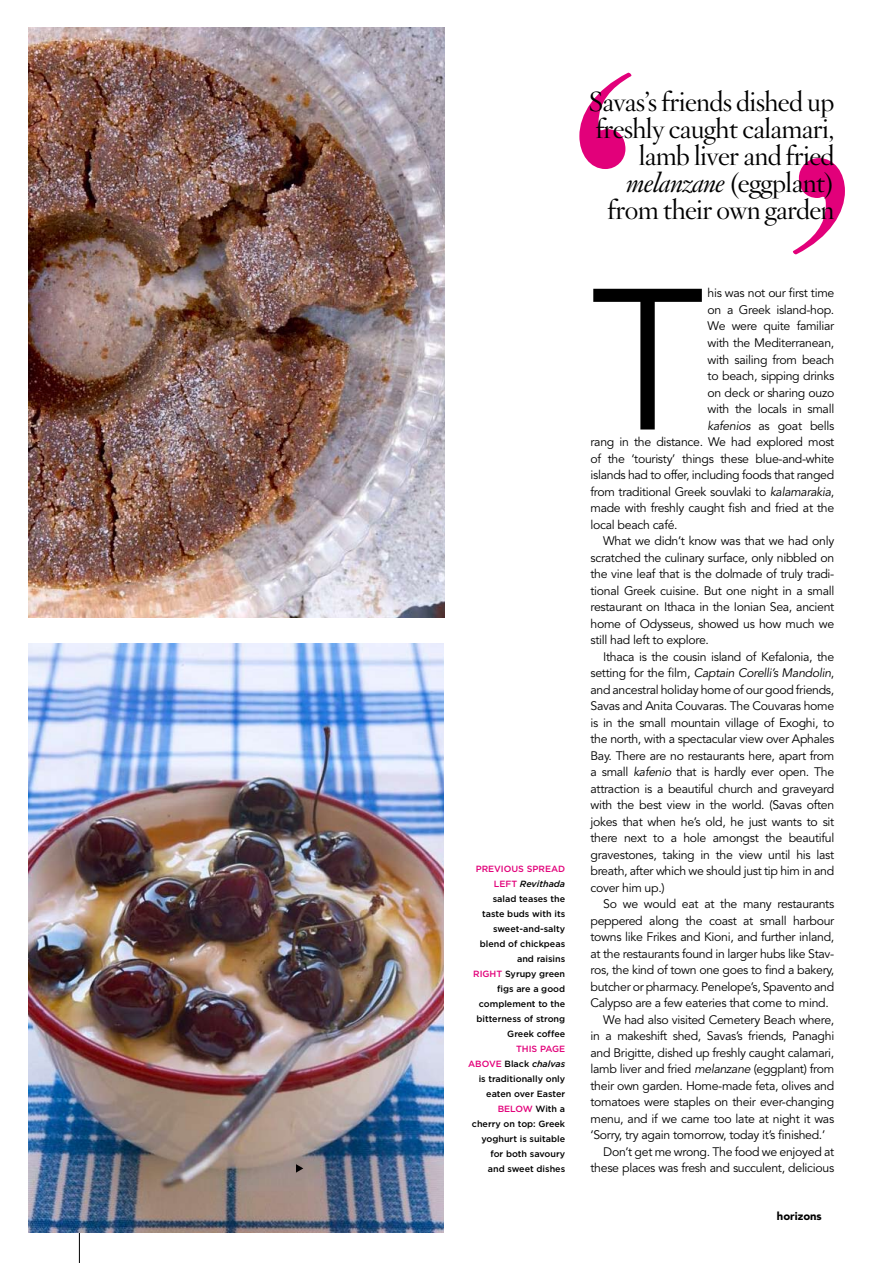
<style>
.page{position:relative;width:893px;height:1263px;background:#fff}
.page>*{position:absolute;margin:0;border:0;box-sizing:border-box;transform-origin:0 0}
.t1{font:198.75px "Avenir LT Std";color:#000}
.t2{font:27px/27px "Hoefler Titling HTF Lt Roman";letter-spacing:-.02em;color:#000;text-align:right}
.t3{font:12.3px "Avenir LT Std";letter-spacing:-.025em;color:#000}
.t4{font:italic 12.3px "Avenir LT Std";letter-spacing:-.025em;color:#000}
.t5{font:900 11.25px "Avenir LT Std";color:#000}
.t6{font:500 9px/15px "Gotham";color:#000;text-align:right}
.t7{font:500 9px "Gotham";color:#e2007a}
.s1{font-family:"Hoefler Titling HTF Lt";font-style:italic}
.s2{color:#e2007a}
.s3{font-style:italic}
.s4{font-style:normal}
</style>
<div class="page">
<svg style="left:793px;top:158px;width:52px;height:97px"></svg>
<svg style="left:579px;top:72px;width:53px;height:97px"></svg>
<hr style="left:79px;top:1212px;width:1px;height:51px;background:#000">
<img style="left:29px;top:28px;width:415px;height:590px">
<img style="left:29px;top:643px;width:414px;height:590px">
<svg style="left:296px;top:1164px;width:7px;height:8px"></svg>
<h2 class="t2" style="left:588px;top:88px;width:248px">Savas’s friends dished up freshly caught calamari, lamb liver and fried <span class="s1">melanzane</span> (eggplant) from their own garden</h2>
<p class="t6" style="left:473px;top:861px;width:93px"><span class="s2">Previous spread left</span> <span class="s3">Revithada </span>salad teases the taste buds with its sweet-and-salty blend of chickpeas and raisins<br><span class="s2">right</span> Syrupy green figs are a good complement to the bitterness of strong<br>Greek coffee</p>
<p class="t7" style="left:516px;top:1043px;width:51px">this page</p>
<p class="t7" style="left:468px;top:1058px;width:21px">ABOVE</p>
<p class="t6" style="left:479px;top:1056px;width:88px">Black <span class="s3">chalvas<br></span>is traditionally only eaten over Easter</p>
<p class="t7" style="left:498px;top:1103px;width:14px">BELO</p>
<p class="t6" style="left:472px;top:1101px;width:95px"><span class="s2">W</span> With a<br>cherry on top: Greek yoghurt is suitable for both savoury and sweet dishes</p>
<h1 class="t1" style="left:590px;top:247px;width:116px">T</h1>
<p class="t3" style="left:708px;top:286px;width:128px">his was not our first time</p>
<p class="t3" style="left:708px;top:303px;width:128px">on a Greek island-hop.</p>
<p class="t3" style="left:708px;top:319px;width:128px">We were quite familiar</p>
<p class="t3" style="left:708px;top:336px;width:128px">with the Mediterranean,</p>
<p class="t3" style="left:708px;top:352px;width:128px">with sailing from beach</p>
<p class="t3" style="left:708px;top:369px;width:128px">to beach, sipping drinks</p>
<p class="t3" style="left:708px;top:385px;width:128px">on deck or sharing ouzo</p>
<p class="t3" style="left:708px;top:402px;width:128px">with the locals in small</p>
<p class="t3" style="left:708px;top:418px;width:128px"><span class="s3">kafenios</span> as goat bells</p>
<p class="t3" style="left:590px;top:435px;width:245px">rang in the distance. We had explored most</p>
<p class="t3" style="left:590px;top:451px;width:245px">of the ‘touristy’ things these blue-and-white</p>
<p class="t3" style="left:590px;top:468px;width:245px">islands had to offer, including foods that ranged</p>
<p class="t3" style="left:590px;top:484px;width:245px">from traditional Greek souvlaki to <span class="s3">kalamarakia</span>,</p>
<p class="t3" style="left:590px;top:501px;width:245px">made with freshly caught fish and fried at the</p>
<p class="t3" style="left:590px;top:517px;width:89px">local beach café.</p>
<p class="t3" style="left:603px;top:534px;width:233px">What we didn’t know was that we had only</p>
<p class="t3" style="left:590px;top:550px;width:245px">scratched the culinary surface, only nibbled on</p>
<p class="t3" style="left:590px;top:567px;width:245px">the vine leaf that is the dolmade of truly tradi-</p>
<p class="t3" style="left:590px;top:583px;width:245px">tional Greek cuisine. But one night in a small</p>
<p class="t3" style="left:590px;top:600px;width:245px">restaurant on Ithaca in the Ionian Sea, ancient</p>
<p class="t3" style="left:590px;top:616px;width:245px">home of Odysseus, showed us how much we</p>
<p class="t3" style="left:590px;top:633px;width:120px">still had left to explore.</p>
<p class="t3" style="left:603px;top:649px;width:233px">Ithaca is the cousin island of Kefalonia, the</p>
<p class="t4" style="left:590px;top:666px;width:245px"><span class="s4">setting for the film,</span> Captain Corelli’s Mandolin<span class="s4">,</span></p>
<p class="t3" style="left:590px;top:682px;width:245px">and ancestral holiday home of our good friends,</p>
<p class="t3" style="left:590px;top:699px;width:245px">Savas and Anita Couvaras. The Couvaras home</p>
<p class="t3" style="left:590px;top:715px;width:245px">is in the small mountain village of Exoghi, to</p>
<p class="t3" style="left:590px;top:732px;width:245px">the north, with a spectacular view over Aphales</p>
<p class="t3" style="left:590px;top:748px;width:245px">Bay. There are no restaurants here, apart from</p>
<p class="t3" style="left:590px;top:765px;width:245px">a small <span class="s3">kafenio</span> that is hardly ever open. The</p>
<p class="t3" style="left:590px;top:781px;width:245px">attraction is a beautiful church and graveyard</p>
<p class="t3" style="left:590px;top:798px;width:245px">with the best view in the world. (Savas often</p>
<p class="t3" style="left:590px;top:814px;width:245px">jokes that when he’s old, he just wants to sit</p>
<p class="t3" style="left:590px;top:831px;width:245px">there next to a hole amongst the beautiful</p>
<p class="t3" style="left:590px;top:847px;width:245px">gravestones, taking in the view until his last</p>
<p class="t3" style="left:590px;top:864px;width:245px">breath, after which we should just tip him in and</p>
<p class="t3" style="left:590px;top:880px;width:76px">cover him up.)</p>
<p class="t3" style="left:603px;top:897px;width:233px">So we would eat at the many restaurants</p>
<p class="t3" style="left:590px;top:913px;width:245px">peppered along the coast at small harbour</p>
<p class="t3" style="left:590px;top:930px;width:245px">towns like Frikes and Kioni, and further inland,</p>
<p class="t3" style="left:590px;top:946px;width:245px">at the restaurants found in larger hubs like Stav-</p>
<p class="t3" style="left:590px;top:963px;width:245px">ros, the kind of town one goes to find a bakery,</p>
<p class="t3" style="left:590px;top:979px;width:245px">butcher or pharmacy. Penelope’s, Spavento and</p>
<p class="t3" style="left:590px;top:996px;width:240px">Calypso are a few eateries that come to mind.</p>
<p class="t3" style="left:603px;top:1012px;width:233px">We had also visited Cemetery Beach where,</p>
<p class="t3" style="left:590px;top:1029px;width:245px">in a makeshift shed, Savas’s friends, Panaghi</p>
<p class="t3" style="left:590px;top:1045px;width:245px">and Brigitte, dished up freshly caught calamari,</p>
<p class="t3" style="left:590px;top:1062px;width:245px">lamb liver and fried <span class="s3">melanzane</span> (eggplant) from</p>
<p class="t3" style="left:590px;top:1078px;width:245px">their own garden. Home-made feta, olives and</p>
<p class="t3" style="left:590px;top:1095px;width:245px">tomatoes were staples on their ever-changing</p>
<p class="t3" style="left:590px;top:1111px;width:245px">menu, and if we came too late at night it was</p>
<p class="t3" style="left:590px;top:1128px;width:236px">‘Sorry, try again tomorrow, today it’s finished.’</p>
<p class="t3" style="left:603px;top:1144px;width:233px">Don’t get me wrong. The food we enjoyed at</p>
<p class="t3" style="left:590px;top:1161px;width:245px">these places was fresh and succulent, delicious</p>
<p class="t5" style="left:777px;top:1209px;width:46px">horizons</p>
</div>
